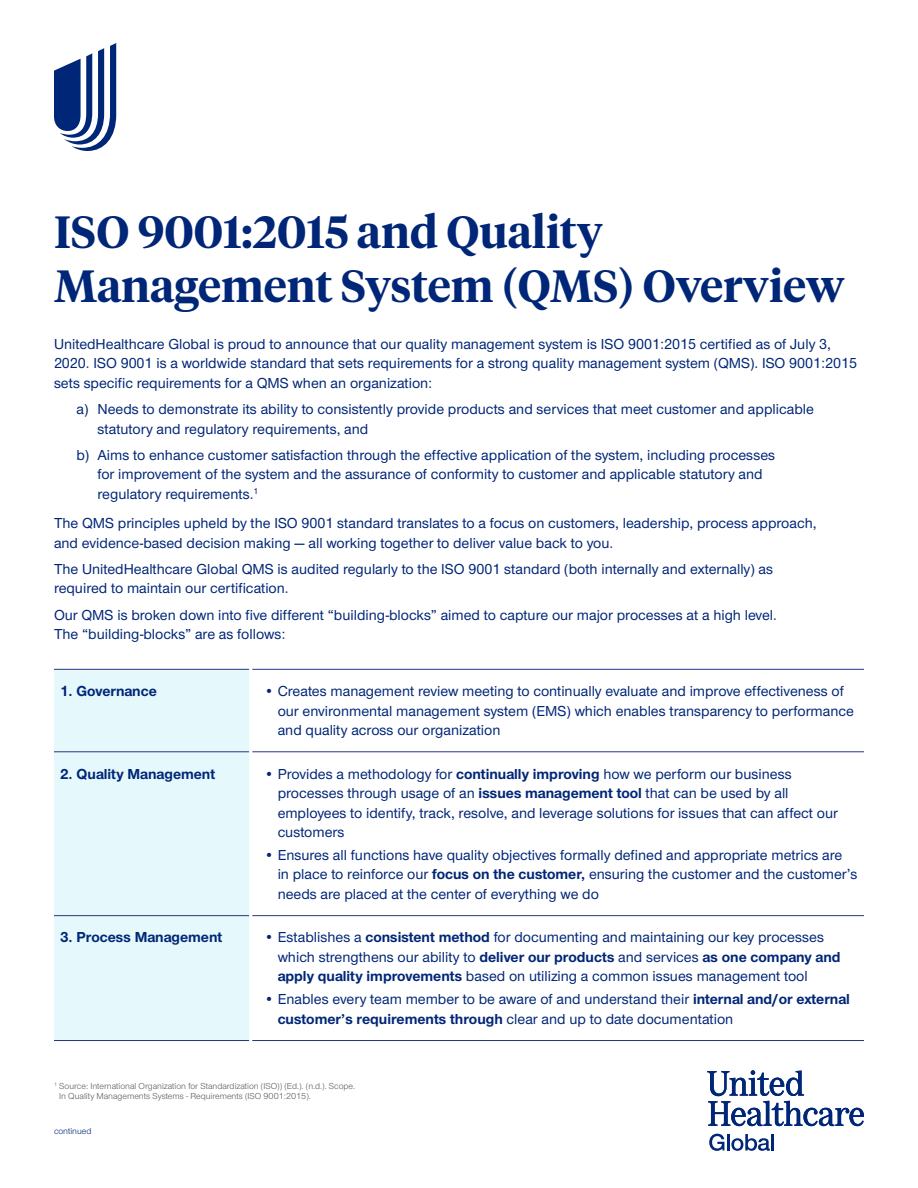
<style>
.page{position:relative;width:918px;height:1188px;background:#fff}
.page>*{position:absolute;margin:0;border:0;box-sizing:border-box;transform-origin:0 0}
.H2{font:600 45px/54px "UHC Serif Headline";color:#002677}
.Body{font:500 15px/19.5px "UHC Sans";color:#002677}
.Body-2{font:700 15px "UHC Sans";color:#002677}
.Footnotes{font:9px/10.5px "UHC Sans";color:#5a5a5a}
.Continued_asterisk_footnotes{font:9px "UHC Sans";color:#002677}
.s1{font-weight:700}
</style>
<div class="page">
<svg style="left:709px;top:1134px;width:15px;height:17px"></svg>
<hr style="left:727px;top:1134px;width:3px;height:16px;background:#002677">
<svg style="left:731px;top:1134px;width:39px;height:17px"></svg>
<hr style="left:771px;top:1134px;width:3px;height:16px;background:#002677">
<svg style="left:707px;top:1070px;width:157px;height:56px"></svg>
<svg style="left:54px;top:43px;width:62px;height:108px"></svg>
<div style="left:54px;top:670px;width:195px;height:370px;background:#e5f8fb"></div>
<hr style="left:54px;top:669px;width:195px;height:1px;background:#293682">
<hr style="left:252px;top:669px;width:612px;height:1px;background:#293682">
<hr style="left:54px;top:752px;width:195px;height:1px;background:#293682">
<hr style="left:252px;top:752px;width:612px;height:1px;background:#293682">
<hr style="left:54px;top:915px;width:195px;height:1px;background:#293682">
<hr style="left:252px;top:915px;width:612px;height:1px;background:#293682">
<hr style="left:54px;top:1040px;width:195px;height:1px;background:#293682">
<hr style="left:252px;top:1040px;width:612px;height:1px;background:#293682">
<p class="H2" style="left:54px;top:203px;width:792px">ISO 9001:2015 and Quality<br>Management System (QMS) Overview</p>
<p class="Body" style="left:54px;top:334px;width:805px">UnitedHealthcare Global is proud to announce that our quality management system is ISO 9001:2015 certified as of July 3,<br>2020. ISO 9001 is a worldwide standard that sets requirements for a strong quality management system (QMS). ISO 9001:2015 sets specific requirements for a QMS when an organization:</p>
<p class="Body" style="left:98px;top:399px;width:718px;text-indent:-21px">a) Needs to demonstrate its ability to consistently provide products and services that meet customer and applicable statutory and regulatory requirements, and</p>
<p class="Body" style="left:98px;top:445px;width:679px;text-indent:-21px">b) Aims to enhance customer satisfaction through the effective application of the system, including processes for improvement of the system and the assurance of conformity to customer and applicable statutory and regulatory requirements.<sup>1</sup></p>
<p class="Body" style="left:54px;top:513px;width:764px">The QMS principles upheld by the ISO 9001 standard translates to a focus on customers, leadership, process approach, and evidence-based decision making — all working together to deliver value back to you.</p>
<p class="Body" style="left:54px;top:559px;width:721px">The UnitedHealthcare Global QMS is audited regularly to the ISO 9001 standard (both internally and externally) as required to maintain our certification.</p>
<p class="Body" style="left:54px;top:604px;width:724px">Our QMS is broken down into five different “building-blocks” aimed to capture our major processes at a high level.<br>The “building-blocks” are as follows:</p>
<p class="Body-2" style="left:60px;top:681px;width:98px">1. Governance</p>
<p class="Body" style="left:278px;top:681px;width:578px;text-indent:-14px">• Creates management review meeting to continually evaluate and improve effectiveness of our environmental management system (EMS) which enables transparency to performance and quality across our organization</p>
<p class="Body-2" style="left:60px;top:763px;width:157px">2. Quality Management</p>
<p class="Body" style="left:278px;top:763px;width:562px;text-indent:-14px">• Provides a methodology for <span class="s1">continually improving</span> how we perform our business processes through usage of an <span class="s1">issues management tool</span> that can be used by all employees to identify, track, resolve, and leverage solutions for issues that can affect our customers</p>
<p class="Body" style="left:278px;top:845px;width:581px;text-indent:-14px">• Ensures all functions have quality objectives formally defined and appropriate metrics are in place to reinforce our <span class="s1">focus on the customer,</span> ensuring the customer and the customer’s needs are placed at the center of everything we do</p>
<p class="Body-2" style="left:60px;top:927px;width:164px">3. Process Management</p>
<p class="Body" style="left:278px;top:927px;width:564px;text-indent:-14px">• Establishes a <span class="s1">consistent method</span> for documenting and maintaining our key processes which strengthens our ability to <span class="s1">deliver our products</span> and services <span class="s1">as one company and apply quality improvements</span> based on utilizing a common issues management tool</p>
<p class="Body" style="left:278px;top:989px;width:574px;text-indent:-14px">• Enables every team member to be aware of and understand their <span class="s1">internal and/or external customer’s requirements through</span> clear and up to date documentation</p>
<p class="Footnotes" style="left:59px;top:1080px;width:297px;text-indent:-5px"><sup>1</sup> Source: International Organization for Standardization (ISO)) (Ed.). (n.d.). Scope.<br>In Quality Managements Systems - Requirements (ISO 9001:2015).</p>
<p class="Continued_asterisk_footnotes" style="left:54px;top:1125px;width:39px">continued</p>
</div>
